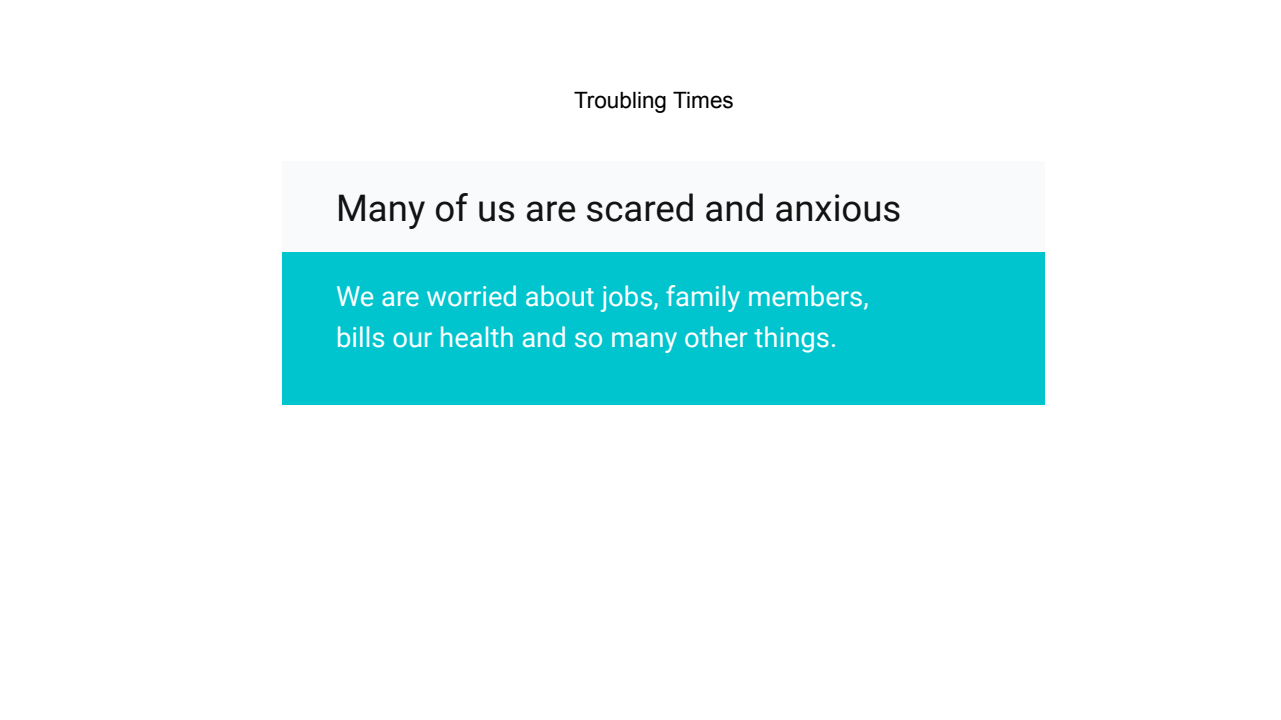
<style>
.page{position:relative;width:1281px;height:720px;background:#fff}
.page>*{position:absolute;margin:0;border:0;box-sizing:border-box;transform-origin:0 0}
.t1{font:36.62px "Roboto";color:#121212}
.t2{font:27.38px/41.1px "Roboto";color:#fff}
.t3{font:22.5px "Arial";color:#000}
</style>
<div class="page">
<div style="left:282px;top:161px;width:762px;height:244px;background:#00c5ce"></div>
<div style="left:282px;top:161px;width:762px;height:91px;background:#f8fafb"></div>
<p class="t3" style="left:574px;top:85px;width:161px">Troubling Times</p>
<h1 class="t1" style="left:336px;top:182px;width:567px">Many of us are scared and anxious</h1>
<p class="t2" style="left:336px;top:275px;width:534px">We are worried about jobs, family members, bills our health and so many other things.</p>
</div>
